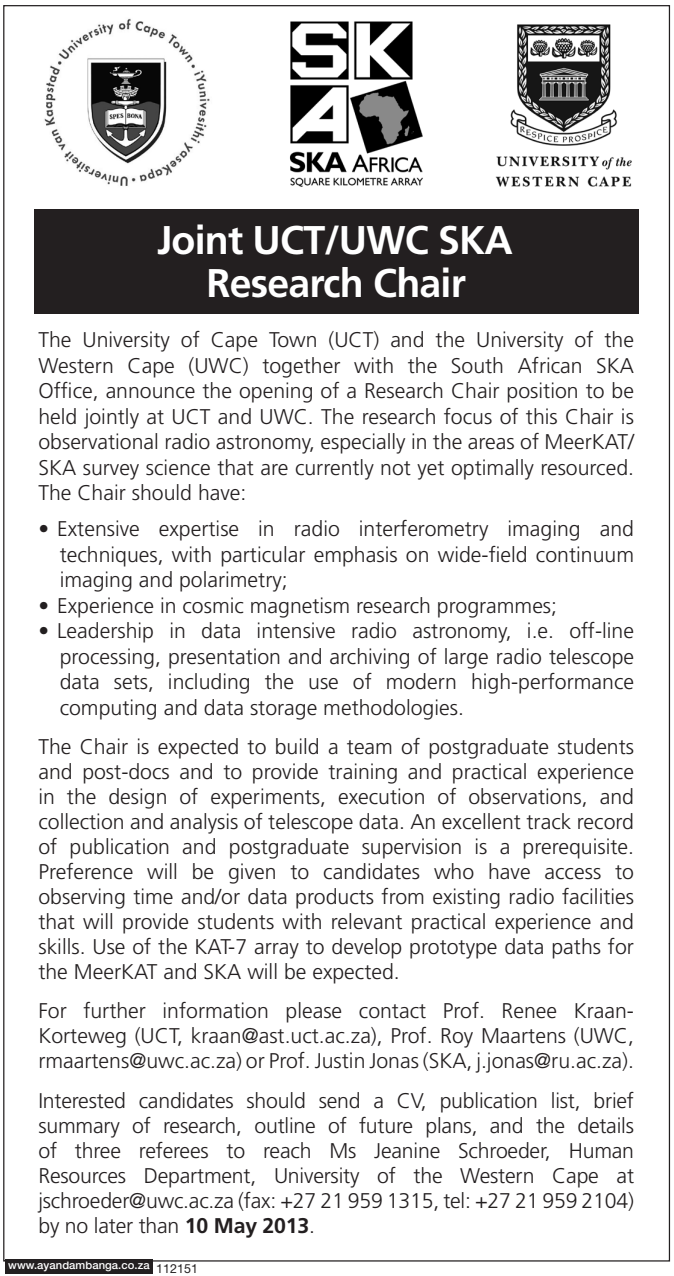
<style>
.page{position:relative;width:674px;height:1276px;background:#fff}
.page>*{position:absolute;margin:0;border:0;box-sizing:border-box;transform-origin:0 0}
.t1{font:700 40px/42.5px "Frutiger";letter-spacing:-.02em;color:#fff;text-align:center}
.t2{font:300 21.25px/25px "Frutiger";color:#231f20;text-align:justify}
.t3{font:500 11.25px "Helvetica Neue LT Std";letter-spacing:.005em;color:#fff}
.s1{font-weight:700}
.s2{font-weight:400;font-size:12.5px;color:#231f20}
</style>
<div class="page">
<div style="left:5px;top:1259px;width:148px;height:14px;background:#231f20"></div>
<img style="left:290px;top:21px;width:133px;height:166px">
<img style="left:495px;top:24px;width:137px;height:163px">
<img style="left:44px;top:18px;width:166px;height:168px">
<div style="left:34px;top:209px;width:604px;height:105px;background:#231f20"></div>
<h1 class="t1" style="left:157px;top:219px;width:357px">Joint UCT/UWC SKA<br>Research Chair</h1>
<p class="t2" style="left:38px;top:327px;width:597px">The University of Cape Town (UCT) and the University of the Western Cape (UWC) together with the South African SKA Office, announce the opening of a Research Chair position to be held jointly at UCT and UWC. The research focus of this Chair is observational radio astronomy, especially in the areas of MeerKAT/ SKA survey science that are currently not yet optimally resourced.<br>The Chair should have:</p>
<p class="t2" style="left:60px;top:516px;width:575px;text-indent:-21px">• Extensive expertise in radio interferometry imaging and techniques, with particular emphasis on wide-field continuum imaging and polarimetry;</p>
<p class="t2" style="left:38px;top:593px;width:520px">• Experience in cosmic magnetism research programmes;</p>
<p class="t2" style="left:60px;top:618px;width:575px;text-indent:-21px">• Leadership in data intensive radio astronomy, i.e. off-line processing, presentation and archiving of large radio telescope data sets, including the use of modern high-performance computing and data storage methodologies.</p>
<p class="t2" style="left:38px;top:734px;width:597px">The Chair is expected to build a team of postgraduate students and post-docs and to provide training and practical experience in the design of experiments, execution of observations, and collection and analysis of telescope data. An excellent track record of publication and postgraduate supervision is a prerequisite.<br>Preference will be given to candidates who have access to observing time and/or data products from existing radio facilities that will provide students with relevant practical experience and skills. Use of the KAT-7 array to develop prototype data paths for the MeerKAT and SKA will be expected.</p>
<p class="t2" style="left:38px;top:998px;width:597px">For further information please contact Prof. Renee Kraan-Korteweg (UCT, kraan@ast.uct.ac.za), Prof. Roy Maartens (UWC, rmaartens@uwc.ac.za) or Prof. Justin Jonas (SKA, j.jonas@ru.ac.za).</p>
<p class="t2" style="left:38px;top:1087px;width:597px">Interested candidates should send a CV, publication list, brief summary of research, outline of future plans, and the details of three referees to reach Ms Jeanine Schroeder, Human Resources Department, University of the Western Cape at jschroeder@uwc.ac.za (fax: +27 21 959 1315, tel: +27 21 959 2104) by no later than <span class="s1">10 May 2013</span>.</p>
<p class="t3" style="left:8px;top:1258px;width:191px">www.ayandambanga.co.za <span class="s2">112151</span></p>
</div>
